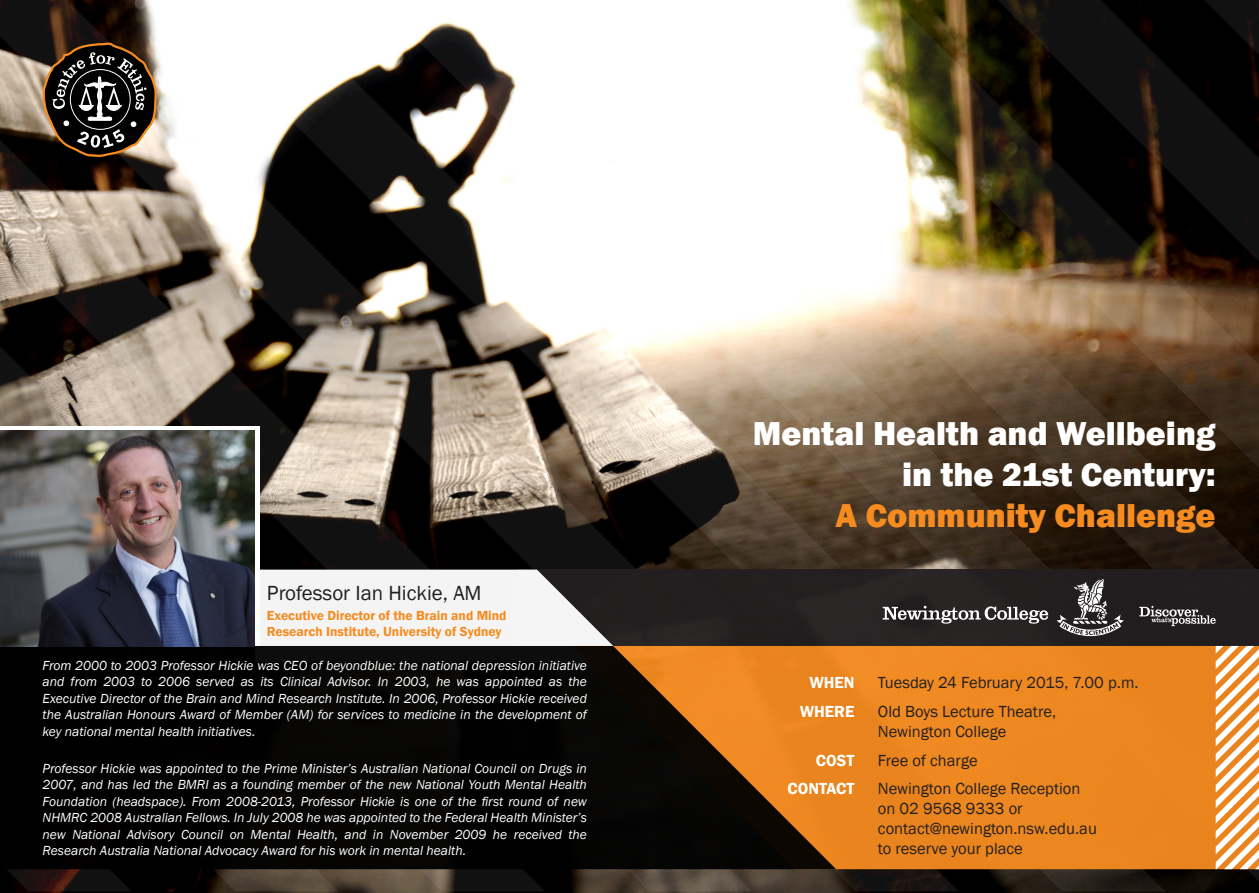
<style>
.page{position:relative;width:1259px;height:893px;background:#fff}
.page>*{position:absolute;margin:0;border:0;box-sizing:border-box;transform-origin:0 0}
.t1{font:800 34.05px/41px "Franklin Gothic";color:#fff;text-align:right}
.t2{font:800 34.05px "Franklin Gothic";color:#f68b1f}
.t3{font:21px "Franklin Gothic";color:#231f20}
.Body_Copy{font:16.5px/19.8px "Franklin Gothic";color:#231f20}
.Body_Copy-2{font:600 16.5px "Franklin Gothic";color:#fff}
.t4{font:italic 13.5px/16.5px "Franklin Gothic";color:#fff;text-align:justify}
.t5{font:600 13.5px/16.2px "Franklin Gothic";color:#f68b1f}
</style>
<div class="page">
<img style="left:0;top:0;width:1259px;height:891px">
<div style="left:518px;top:570px;width:741px;height:76px;background:#231f20"></div>
<svg style="left:255px;top:570px;width:374px;height:76px"></svg>
<div style="left:836px;top:646px;width:379px;height:223px;background:#ec861f"></div>
<svg style="left:0;top:646px;width:836px;height:223px;background:#231507"></svg>
<img style="left:0;top:431px;width:255px;height:216px">
<svg style="left:1215px;top:646px;width:44px;height:223px"></svg>
<svg style="left:1139px;top:606px;width:76px;height:20px"></svg>
<svg style="left:882px;top:606px;width:166px;height:18px"></svg>
<svg style="left:1056px;top:579px;width:68px;height:57px"></svg>
<svg style="left:42px;top:42px;width:117px;height:468px;background:#71655b"></svg>
<p class="t3" style="left:267px;top:580px;width:216px">Professor Ian Hickie, AM</p>
<p class="t5" style="left:267px;top:607px;width:241px">Executive Director of the Brain and Mind<br>Research Institute, University of Sydney</p>
<p class="t4" style="left:43px;top:657px;width:546px">From 2000 to 2003 Professor Hickie was CEO of beyondblue: the national depression initiative and from 2003 to 2006 served as its Clinical Advisor. In 2003, he was appointed as the Executive Director of the Brain and Mind Research Institute. In 2006, Professor Hickie received the Australian Honours Award of Member (AM) for services to medicine in the development of key national mental health initiatives.</p>
<p class="t4" style="left:43px;top:760px;width:546px">Professor Hickie was appointed to the Prime Minister’s Australian National Council on Drugs in 2007, and has led the BMRI as a founding member of the new National Youth Mental Health Foundation (headspace). From 2008-2013, Professor Hickie is one of the first round of new NHMRC 2008 Australian Fellows. In July 2008 he was appointed to the Federal Health Minister’s new National Advisory Council on Mental Health, and in November 2009 he received the Research Australia National Advocacy Award for his work in mental health.</p>
<p class="t1" style="left:753px;top:413px;width:464px">Mental Health and Wellbeing in the 21st Century:</p>
<p class="t2" style="left:835px;top:493px;width:381px">A Community Challenge</p>
<p class="Body_Copy-2" style="left:809px;top:672px;width:47px">WHEN</p>
<p class="Body_Copy-2" style="left:800px;top:701px;width:56px">WHERE</p>
<p class="Body_Copy-2" style="left:816px;top:750px;width:40px">COST</p>
<p class="Body_Copy-2" style="left:787px;top:779px;width:68px">CONTACT</p>
<p class="Body_Copy" style="left:878px;top:673px;width:262px">Tuesday 24 February 2015, 7.00 p.m.</p>
<p class="Body_Copy" style="left:878px;top:702px;width:180px">Old Boys Lecture Theatre,<br>Newington College</p>
<p class="Body_Copy" style="left:878px;top:750px;width:101px">Free of charge</p>
<p class="Body_Copy" style="left:878px;top:779px;width:220px">Newington College Reception on 02 9568 9333 or contact@newington.nsw.edu.au to reserve your place</p>
</div>
